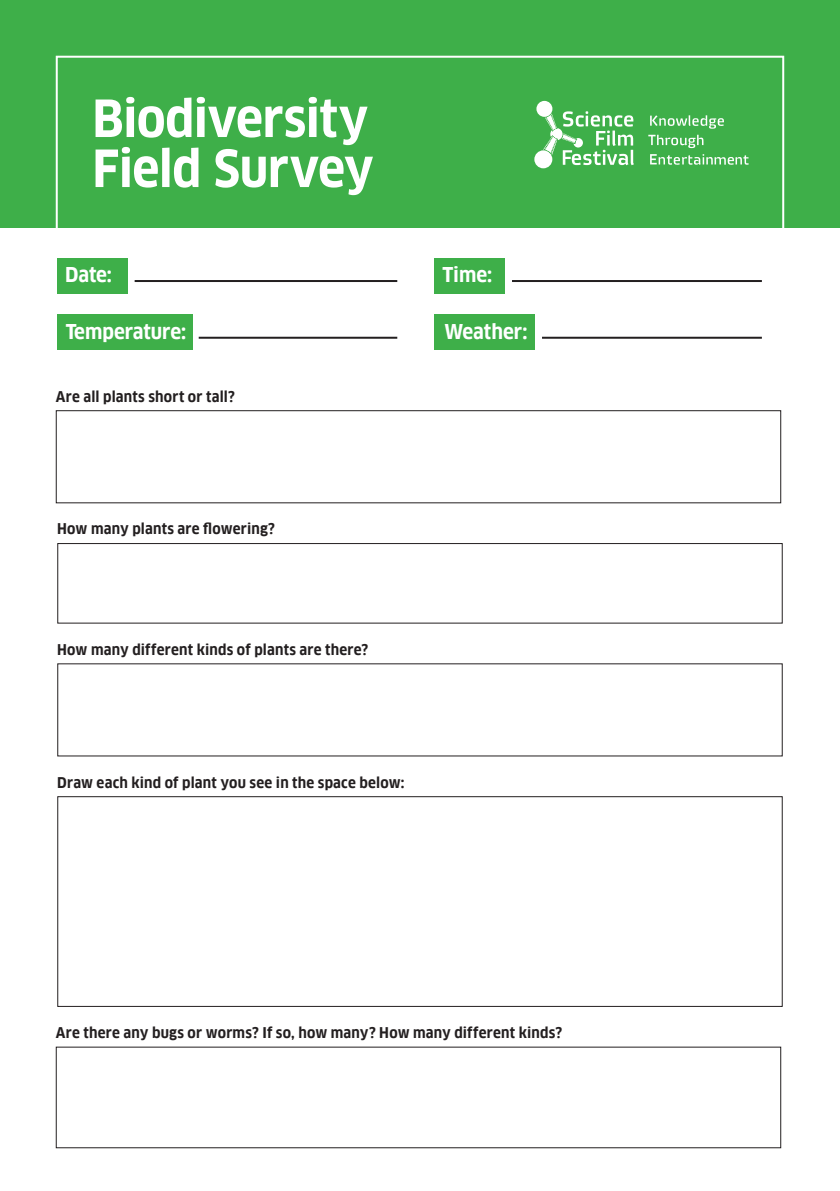
<style>
.page{position:relative;width:840px;height:1191px;background:#fff}
.page>*{position:absolute;margin:0;border:0;box-sizing:border-box;transform-origin:0 0}
.t1{font:700 50px/50px "Goethe FF Clan";letter-spacing:-.015em;color:#fff}
.t2{font:700 20px "Goethe FF Clan";color:#fff}
.t3{font:700 14.4px "Goethe FF Clan";letter-spacing:.015em;color:#231f20}
</style>
<div class="page">
<div style="left:0;top:0;width:839px;height:228px;background:#3eaf49"></div>
<div style="left:56px;top:56px;width:727px;height:180px;border:2px solid #fff"></div>
<svg style="left:534px;top:101px;width:214px;height:67px"></svg>
<hr style="left:134px;top:280px;width:263px;height:2px;background:#231f20">
<div style="left:57px;top:258px;width:71px;height:35px;background:#3eaf49"></div>
<hr style="left:511px;top:280px;width:250px;height:2px;background:#231f20">
<div style="left:434px;top:258px;width:71px;height:35px;background:#3eaf49"></div>
<hr style="left:198px;top:337px;width:199px;height:2px;background:#231f20">
<div style="left:57px;top:315px;width:135px;height:35px;background:#3eaf49"></div>
<hr style="left:541px;top:337px;width:220px;height:2px;background:#231f20">
<div style="left:434px;top:315px;width:100px;height:35px;background:#3eaf49"></div>
<div style="left:56px;top:410px;width:724px;height:93px;border:1px solid #231f20"></div>
<div style="left:57px;top:543px;width:725px;height:80px;border:1px solid #231f20"></div>
<div style="left:57px;top:796px;width:725px;height:211px;border:1px solid #231f20"></div>
<h1 class="t1" style="left:92px;top:94px;width:283px">Biodiversity<br>Field Survey</h1>
<h2 class="t2" style="left:65px;top:263px;width:48px">Date:</h2>
<h2 class="t2" style="left:442px;top:263px;width:51px">Time:</h2>
<h2 class="t2" style="left:66px;top:320px;width:122px">Temperature:</h2>
<h2 class="t2" style="left:444px;top:320px;width:84px">Weather:</h2>
<p class="t3" style="left:56px;top:388px;width:180px">Are all plants short or tall?</p>
<p class="t3" style="left:57px;top:521px;width:219px">How many plants are flowering?</p>
<p class="t3" style="left:57px;top:641px;width:312px">How many different kinds of plants are there?</p>
<p class="t3" style="left:57px;top:774px;width:348px">Draw each kind of plant you see in the space below:</p>
<p class="t3" style="left:56px;top:1024px;width:507px">Are there any bugs or worms? If so, how many? How many different kinds?</p>
</div>
